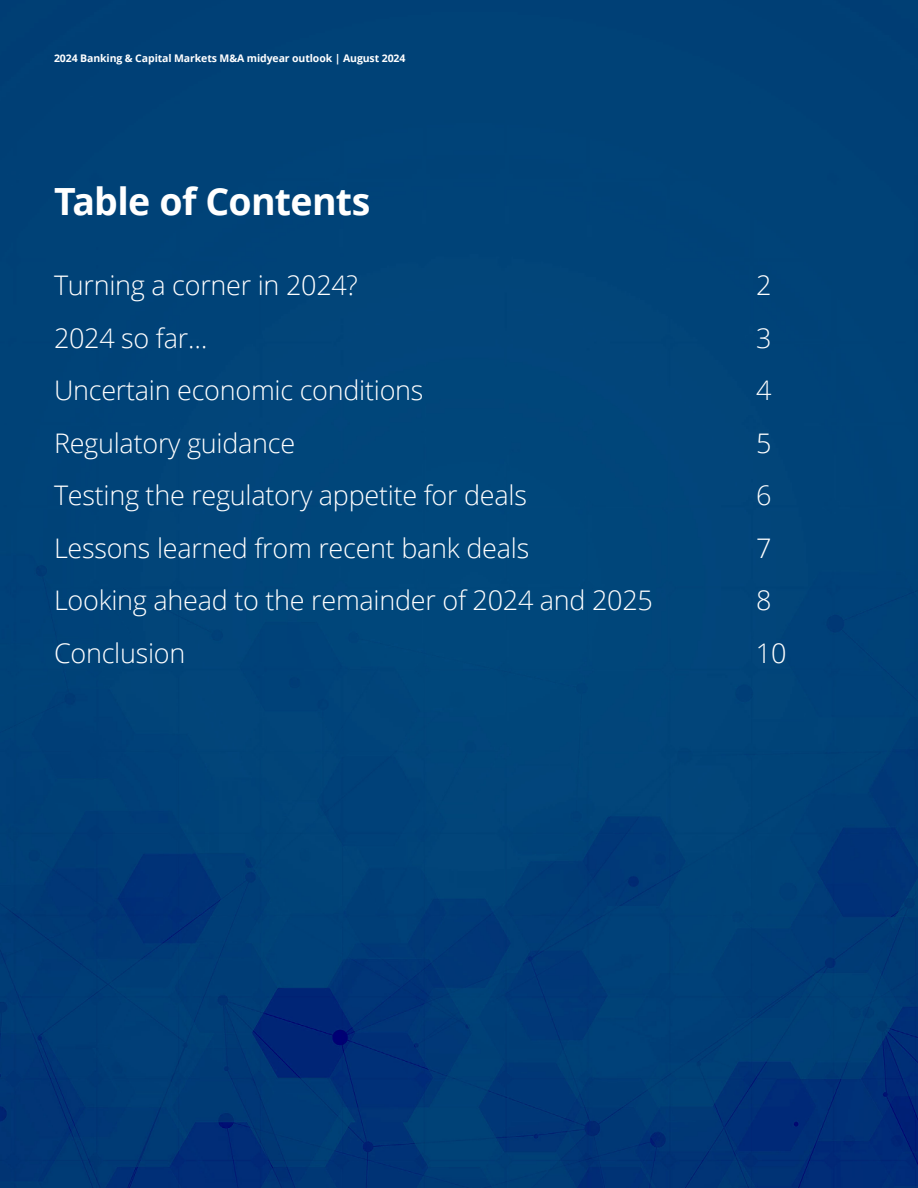
<style>
.page{position:relative;width:918px;height:1188px;background:#fff}
.page>*{position:absolute;margin:0;border:0;box-sizing:border-box;transform-origin:0 0}
.t1{font:700 37.5px "Open Sans";letter-spacing:-.02em;color:#fff}
.t2{font:300 27px "Open Sans";letter-spacing:-.01em;color:#fff}
.t3{font:700 10.5px "Open Sans";letter-spacing:-.01em;color:#fff}
</style>
<div class="page">
<img style="left:0;top:0;width:918px;height:1188px">
<p class="t3" style="left:54px;top:51px;width:353px">2024 Banking &amp; Capital Markets M&amp;A midyear outlook | August 2024</p>
<h1 class="t1" style="left:54px;top:175px;width:318px">Table of Contents</h1>
<p class="t2" style="left:54px;top:267px;width:306px">Turning a corner in 2024?</p>
<p class="t2" style="left:756px;top:267px;width:17px">2</p>
<p class="t2" style="left:54px;top:320px;width:155px">2024 so far…</p>
<p class="t2" style="left:756px;top:320px;width:17px">3</p>
<p class="t2" style="left:54px;top:372px;width:371px">Uncertain economic conditions</p>
<p class="t2" style="left:756px;top:372px;width:17px">4</p>
<p class="t2" style="left:54px;top:425px;width:243px">Regulatory guidance</p>
<p class="t2" style="left:756px;top:425px;width:17px">5</p>
<p class="t2" style="left:54px;top:477px;width:474px">Testing the regulatory appetite for deals</p>
<p class="t2" style="left:756px;top:477px;width:17px">6</p>
<p class="t2" style="left:54px;top:530px;width:477px">Lessons learned from recent bank deals</p>
<p class="t2" style="left:756px;top:530px;width:17px">7</p>
<p class="t2" style="left:54px;top:582px;width:601px">Looking ahead to the remainder of 2024 and 2025</p>
<p class="t2" style="left:756px;top:582px;width:17px">8</p>
<p class="t2" style="left:54px;top:635px;width:133px">Conclusion</p>
<p class="t2" style="left:756px;top:635px;width:32px">10</p>
</div>
